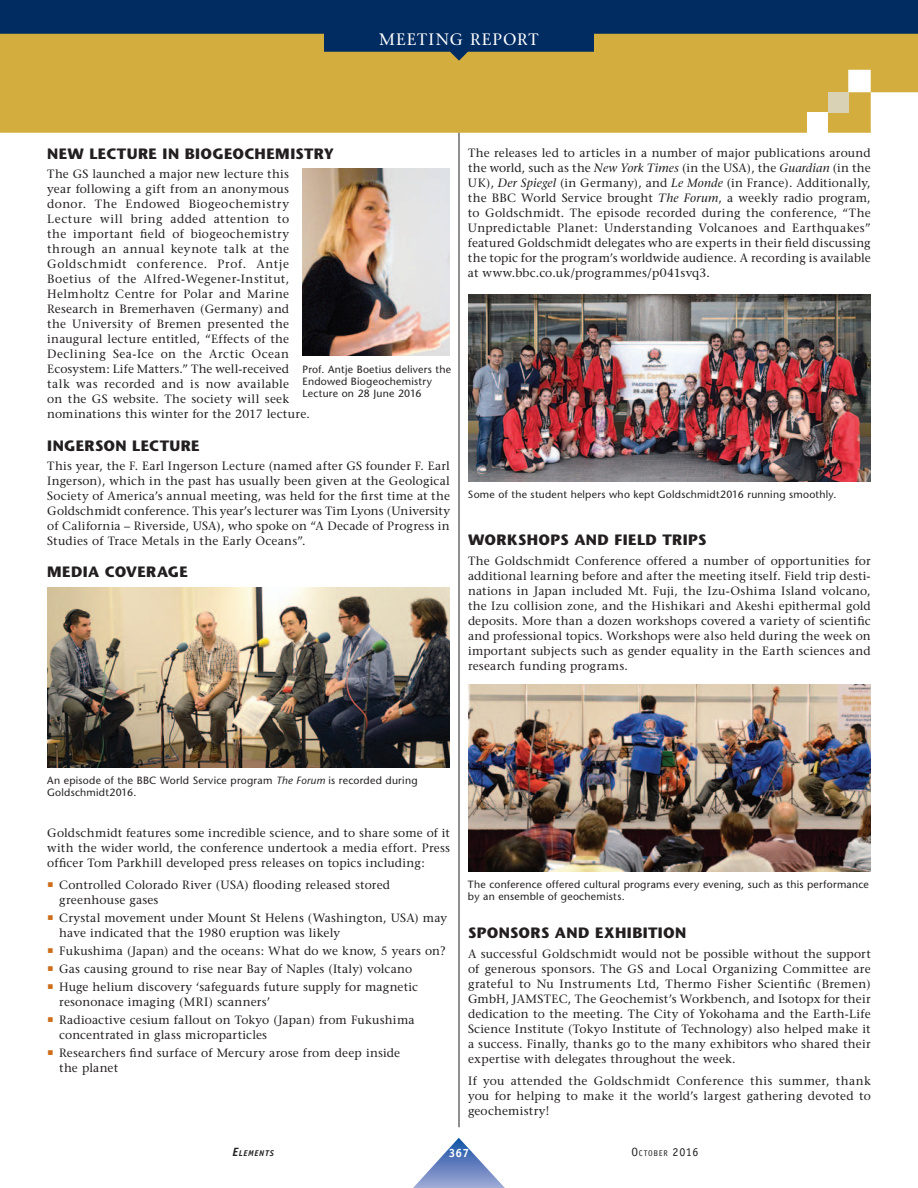
<style>
.page{position:relative;width:918px;height:1188px;background:#fff}
.page>*{position:absolute;margin:0;border:0;box-sizing:border-box;transform-origin:0 0}
.t1{font:16.5px "Stone Serif";letter-spacing:.07em;color:#fff}
.t2{font:700 15px "Stone Sans";letter-spacing:.025em;color:#231f20}
.t3{font:12px/15px "Stone Serif";letter-spacing:.02em;color:#231f20}
.t4{font:700 12px "Officina Sans";color:#fff}
.t5{font:10.5px/12px "Stone Sans";letter-spacing:.02em;color:#231f20}
.t6{font:8.4px "Officina Sans";letter-spacing:.085em;color:#231f20}
.t7{font:italic 700 8.4px "Officina Sans";letter-spacing:.08em;color:#231f20}
.s1{font-style:italic}
.s2{font-size:12px}
</style>
<div class="page">
<div style="left:0;top:61px;width:918px;height:72px;background:#d3ad3d"></div>
<div style="left:808px;top:112px;width:20px;height:21px;background:#fff"></div>
<div style="left:828px;top:92px;width:20px;height:20px;background:#d9d2b4"></div>
<svg style="left:413px;top:1138px;width:92px;height:50px"></svg>
<svg style="left:0;top:0;width:918px;height:61px;background:#4b5a54"></svg>
<img style="left:303px;top:169px;width:147px;height:187px">
<img style="left:47px;top:588px;width:403px;height:180px">
<img style="left:468px;top:294px;width:403px;height:187px">
<img style="left:468px;top:684px;width:403px;height:187px">
<hr style="left:459px;top:133px;width:1px;height:994px;background:#231f20">
<h1 class="t1" style="left:379px;top:32px;width:161px">MEETING REPORT</h1>
<p class="t2" style="left:47px;top:148px;width:288px">NEW LECTURE IN BIOGEOCHEMISTRY</p>
<p class="t3" style="left:47px;top:168px;width:264px">The GS launched a major new lecture this year following a gift from an anonymous donor. The Endowed Biogeochemistry Lecture will bring added attention to the important field of biogeochemistry through an annual keynote talk at the Goldschmidt conference. Prof. Antje Boetius of the Alfred-Wegener-Institut, Helmholtz Centre for Polar and Marine Research in Bremerhaven (Germany) and the University of Bremen presented the inaugural lecture entitled, “Effects of the Declining Sea-Ice on the Arctic Ocean Ecosystem: Life Matters.” The well-received talk was recorded and is now available<br>on the GS website. The society will seek nominations this winter for the 2017 lecture.</p>
<p class="t2" style="left:47px;top:439px;width:154px">INGERSON LECTURE</p>
<p class="t3" style="left:47px;top:460px;width:404px;text-align:justify">This year, the F. Earl Ingerson Lecture (named after GS founder F. Earl Ingerson), which in the past has usually been given at the Geological Society of America’s annual meeting, was held for the first time at the Goldschmidt conference. This year’s lecturer was Tim Lyons (University of California – Riverside, USA), who spoke on “A Decade of Progress in Studies of Trace Metals in the Early Oceans”.</p>
<p class="t2" style="left:47px;top:566px;width:142px">MEDIA COVERAGE</p>
<p class="t5" style="left:303px;top:364px;width:150px">Prof. Antje Boetius delivers the<br>Endowed Biogeochemistry<br>Lecture on 28 June 2016</p>
<p class="t3" style="left:468px;top:146px;width:404px;text-align:justify">The releases led to articles in a number of major publications around the world, such as the <span class="s1">New York Times</span> (in the USA), the <span class="s1">Guardian</span> (in the UK), <span class="s1">Der Spiegel</span> (in Germany), and <span class="s1">Le Monde</span> (in France). Additionally, the BBC World Service brought <span class="s1">The Forum</span>, a weekly radio program, to Goldschmidt. The episode recorded during the conference, “The Unpredictable Planet: Understanding Volcanoes and Earthquakes” featured Goldschmidt delegates who are experts in their field discussing the topic for the program’s worldwide audience. A recording is available at www.bbc.co.uk/programmes/p041svq3.</p>
<p class="t5" style="left:468px;top:490px;width:370px">Some of the student helpers who kept Goldschmidt2016 running smoothly.</p>
<p class="t2" style="left:468px;top:534px;width:240px">WORKSHOPS AND FIELD TRIPS</p>
<p class="t3" style="left:468px;top:554px;width:404px;text-align:justify">The Goldschmidt Conference offered a number of opportunities for additional learning before and after the meeting itself. Field trip desti&shy;nations in Japan included Mt. Fuji, the Izu-Oshima Island volcano, the Izu collision zone, and the Hishikari and Akeshi epithermal gold deposits. More than a dozen workshops covered a variety of scientific and professional topics. Workshops were also held during the week on important subjects such as gender equality in the Earth sciences and research funding programs.</p>
<p class="t5" style="left:47px;top:776px;width:372px">An episode of the BBC World Service program <span class="s1">The Forum</span> is recorded during<br>Goldschmidt2016.</p>
<p class="t3" style="left:47px;top:826px;width:404px;text-align:justify">Goldschmidt features some incredible science, and to share some of it with the wider world, the conference undertook a media effort. Press officer Tom Parkhill developed press releases on topics including:</p>
<p class="t3" style="left:59px;top:879px;width:332px">Controlled Colorado River (USA) flooding released stored greenhouse gases</p>
<p class="t3" style="left:59px;top:912px;width:389px">Crystal movement under Mount St Helens (Washington, USA) may have indicated that the 1980 eruption was likely</p>
<p class="t3" style="left:59px;top:943px;width:388px;line-height:18px">Fukushima (Japan) and the oceans: What do we know, 5 years on?<br>Gas causing ground to rise near Bay of Naples (Italy) volcano<br>Huge helium discovery ‘safeguards future supply for magnetic</p>
<p class="t3" style="left:59px;top:994px;width:357px;line-height:18px">resononace imaging (MRI) scanners’<br>Radioactive cesium fallout on Tokyo (Japan) from Fukushima</p>
<p class="t3" style="left:59px;top:1027px;width:342px;line-height:18px">concentrated in glass microparticles<br>Researchers find surface of Mercury arose from deep inside</p>
<p class="t3" style="left:59px;top:1062px;width:60px">the planet</p>
<p class="t5" style="left:468px;top:880px;width:402px">The conference offered cultural programs every evening, such as this performance by an ensemble of geochemists.</p>
<p class="t2" style="left:468px;top:927px;width:220px">SPONSORS AND EXHIBITION</p>
<p class="t3" style="left:468px;top:947px;width:404px;text-align:justify">A successful Goldschmidt would not be possible without the support of generous sponsors. The GS and Local Organizing Committee are grateful to Nu Instruments Ltd, Thermo Fisher Scientific (Bremen)<br>GmbH, JAMSTEC, The Geochemist’s Workbench, and Isotopx for their dedication to the meeting. The City of Yokohama and the Earth-Life Science Institute (Tokyo Institute of Technology) also helped make it a success. Finally, thanks go to the many exhibitors who shared their expertise with delegates throughout the week.</p>
<p class="t3" style="left:468px;top:1075px;width:404px;text-align:justify">If you attended the Goldschmidt Conference this summer, thank you for helping to make it the world’s largest gathering devoted to geochemistry!</p>
<p class="t7" style="left:232px;top:1150px;width:43px"><span class="s2">E</span>LEMENTS</p>
<p class="t4" style="left:449px;top:1149px;width:22px">367</p>
<p class="t6" style="left:631px;top:1150px;width:69px"><span class="s2">O</span>CTOBER <span class="s2">2016</span></p>
</div>
